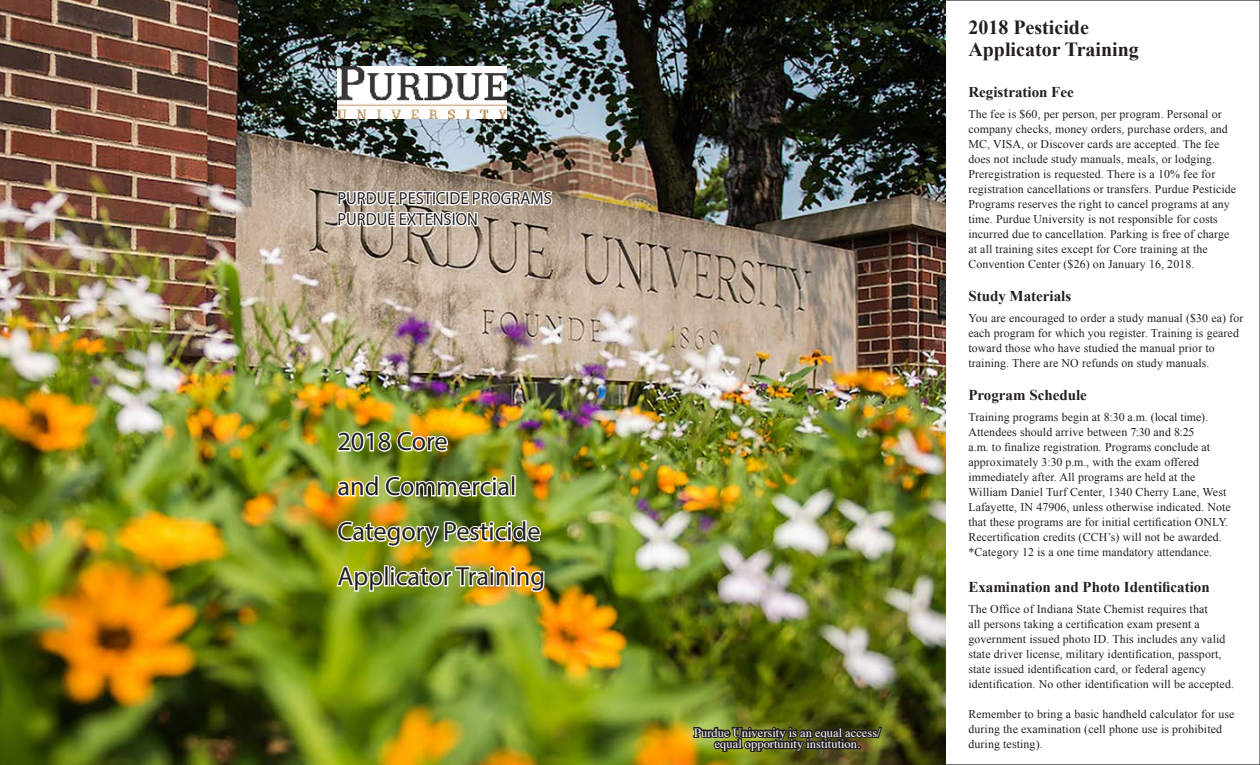
<style>
.page{position:relative;width:1260px;height:765px;background:#fff}
.page>*{position:absolute;margin:0;border:0;box-sizing:border-box;transform-origin:0 0}
.t1{font:26.25px/45px "Myriad Pro";color:#231f20}
.t2{font:700 20px/22.5px "Times New Roman";color:#231f20}
.t3{font:17.5px/21px "Myriad Pro";color:#231f20;scale:.94 1}
.t4{font:700 15px "Times New Roman";color:#231f20}
.t5{font:12.5px/11.2px "Times";color:#fff;text-align:center}
.t6{font:11.88px/15px "Times New Roman";letter-spacing:.01em;color:#231f20}
</style>
<div class="page">
<hr style="left:1259px;top:0;width:1px;height:765px;background:#231f20">
<hr style="left:0;top:0;width:1260px;height:1px;background:#231f20">
<hr style="left:0;top:764px;width:1260px;height:1px;background:#231f20">
<img style="left:0;top:0;width:945px;height:765px">
<svg style="left:336px;top:171px;width:218px;height:64px"></svg>
<img style="left:335px;top:387px;width:211px;height:293px">
<img style="left:338px;top:66px;width:169px;height:53px">
<img style="left:692px;top:722px;width:192px;height:32px">
<h3 class="t3" style="left:338px;top:188px;width:230px">PURDUE PESTICIDE PROGRAMS<br>PURDUE EXTENSION</h3>
<h1 class="t1" style="left:338px;top:418px;width:209px">2018 Core<br>and Commercial<br>Category Pesticide<br>Applicator Training</h1>
<p class="t5" style="left:694px;top:726px;width:188px">Purdue University is an equal access/ equal opportunity institution.</p>
<h2 class="t2" style="left:968px;top:15px;width:172px">2018 Pesticide<br>Applicator Training</h2>
<p class="t4" style="left:968px;top:81px;width:107px">Registration Fee</p>
<p class="t6" style="left:968px;top:106px;width:269px">The fee is $60, per person, per program. Personal or company checks, money orders, purchase orders, and MC, VISA, or Discover cards are accepted. The fee does not include study manuals, meals, or lodging.<br>Preregistration is requested. There is a 10% fee for registration cancellations or transfers. Purdue Pesticide Programs reserves the right to cancel programs at any time. Purdue University is not responsible for costs incurred due to cancellation. Parking is free of charge at all training sites except for Core training at the Convention Center ($26) on January 16, 2018.</p>
<p class="t4" style="left:968px;top:285px;width:104px">Study Materials</p>
<p class="t6" style="left:968px;top:310px;width:276px">You are encouraged to order a study manual ($30 ea) for each program for which you register. Training is geared toward those who have studied the manual prior to training. There are NO refunds on study manuals.</p>
<p class="t4" style="left:968px;top:384px;width:120px">Program Schedule</p>
<p class="t6" style="left:968px;top:409px;width:264px">Training programs begin at 8:30 a.m. (local time).<br>Attendees should arrive between 7:30 and 8:25<br>a.m. to finalize registration. Programs conclude at approximately 3:30 p.m., with the exam offered immediately after. All programs are held at the William Daniel Turf Center, 1340 Cherry Lane, West Lafayette, IN 47906, unless otherwise indicated. Note that these programs are for initial certification ONLY.<br>Recertification credits (CCH’s) will not be awarded. *Category 12 is a one time mandatory attendance.</p>
<p class="t4" style="left:968px;top:576px;width:243px">Examination and Photo Identification</p>
<p class="t6" style="left:968px;top:601px;width:267px">The Office of Indiana State Chemist requires that<br>all persons taking a certification exam present a government issued photo ID. This includes any valid state driver license, military identification, passport, state issued identification card, or federal agency identification. No other identification will be accepted.</p>
<p class="t6" style="left:968px;top:706px;width:268px">Remember to bring a basic handheld calculator for use during the examination (cell phone use is prohibited during testing).</p>
</div>
